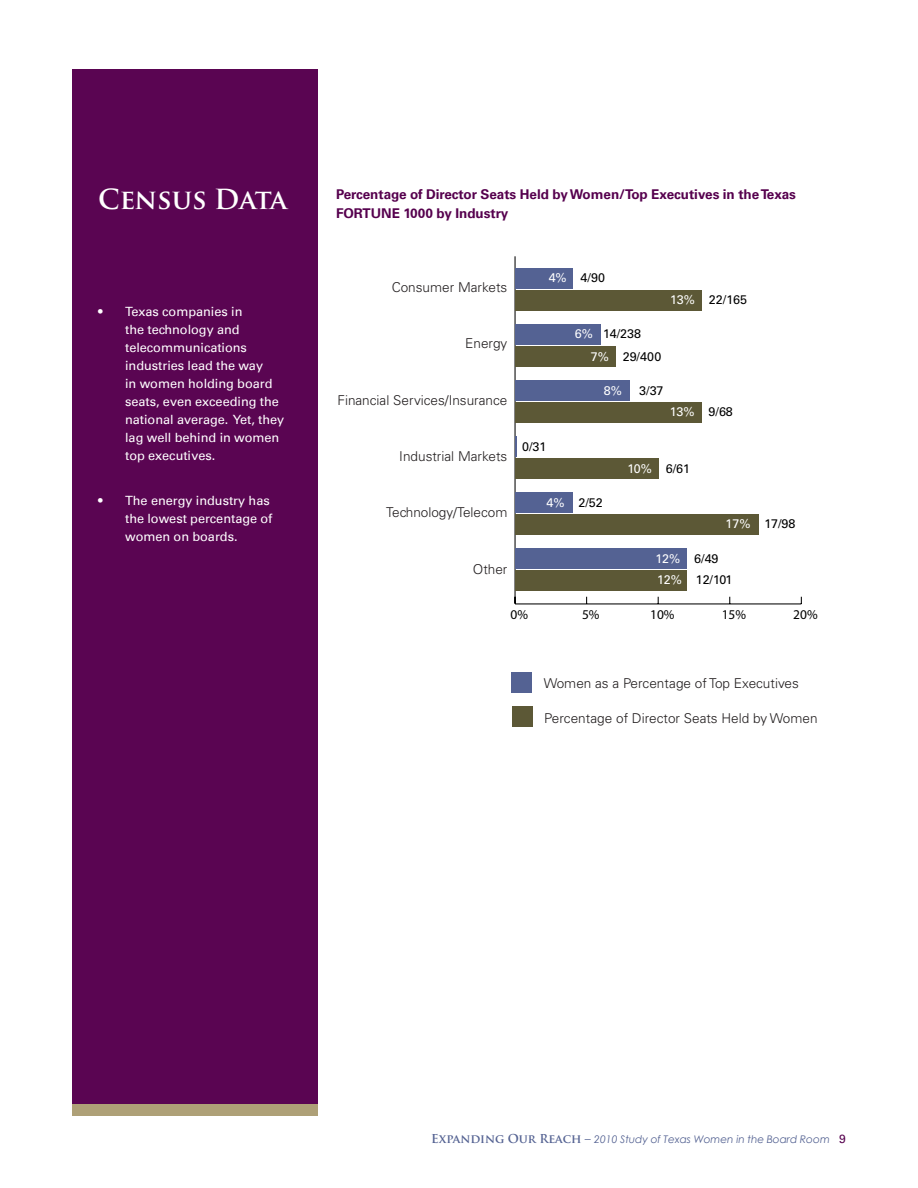
<style>
.page{position:relative;width:918px;height:1188px;background:#fff}
.page>*{position:absolute;margin:0;border:0;box-sizing:border-box;transform-origin:0 0}
.t1{font:700 27px "Trajan Pro";letter-spacing:-.005em;color:#fff}
.t2{font:300 13.5px "Univers 45";color:#231f20}
.t3{font:700 13.5px/19.5px "Univers 65";letter-spacing:-.005em;color:#56004e}
.t4{font:13.35px "Myriad";color:#000}
.t5{font:12.75px/18px "Univers 55 Roman";letter-spacing:-.005em;color:#fff}
.t6{font:12.45px/23px "Univers 55 Roman";color:#000}
.t7{font:12.45px "Univers 55 Roman";color:#fff}
.t8{font:italic 10.5px "Century Gothic";letter-spacing:-.005em;color:#546292}
.s1{color:#fff}
.s2{font-family:"Trajan Pro";font-weight:700;font-style:normal;font-size:12px}
.s3{font-family:"Univers 55 Roman";font-style:normal;font-size:12px;color:#56004e}
</style>
<div class="page">
<div style="left:72px;top:70px;width:246px;height:1036px;background:#5a0552"></div>
<div style="left:72px;top:1105px;width:246px;height:11px;background:#aea077"></div>
<hr style="left:515px;top:603px;width:286px;height:1px;background:#000">
<hr style="left:515px;top:256px;width:1px;height:347px;background:#000">
<div style="left:516px;top:290px;width:186px;height:21px;background:#5c5836"></div>
<div style="left:516px;top:346px;width:100px;height:21px;background:#5c5836"></div>
<div style="left:516px;top:402px;width:186px;height:21px;background:#5c5836"></div>
<div style="left:516px;top:458px;width:143px;height:21px;background:#5c5836"></div>
<div style="left:516px;top:514px;width:243px;height:21px;background:#5c5836"></div>
<div style="left:516px;top:570px;width:171px;height:21px;background:#5c5836"></div>
<div style="left:516px;top:269px;width:57px;height:20px;background:#546293"></div>
<div style="left:516px;top:325px;width:85px;height:20px;background:#546293"></div>
<div style="left:516px;top:381px;width:114px;height:20px;background:#546293"></div>
<svg style="left:516px;top:437px;width:1px;height:20px"></svg>
<div style="left:516px;top:493px;width:57px;height:20px;background:#546293"></div>
<div style="left:516px;top:549px;width:171px;height:20px;background:#546293"></div>
<div style="left:512px;top:672px;width:20px;height:20px;background:#546293"></div>
<div style="left:512px;top:707px;width:21px;height:20px;background:#5c5836"></div>
<h1 class="t1" style="left:98px;top:182px;width:191px">Census Data</h1>
<p class="t5" style="left:125px;top:302px;width:161px;text-indent:-27px">• Texas companies in<br>the technology and telecommunications industries lead the way<br>in women holding board seats, even exceeding the national average. Yet, they lag well behind in women top executives.</p>
<p class="t5" style="left:125px;top:491px;width:149px;text-indent:-27px">• The energy industry has the lowest percentage of women on boards.</p>
<p class="t3" style="left:336px;top:184px;width:462px">Percentage of Director Seats Held by Women/Top Executives in the Texas<br>FORTUNE 1000 by Industry</p>
<p class="t2" style="left:392px;top:279px;width:117px">Consumer Markets</p>
<p class="t2" style="left:465px;top:336px;width:44px">Energy</p>
<p class="t2" style="left:337px;top:392px;width:171px">Financial Services/Insurance</p>
<p class="t2" style="left:399px;top:448px;width:110px">Industrial Markets</p>
<p class="t2" style="left:386px;top:504px;width:123px">Technology/Telecom</p>
<p class="t2" style="left:473px;top:561px;width:36px">Other</p>
<p class="t6" style="left:549px;top:266px;width:58px"><span class="s1">4%</span> 4/90</p>
<p class="t6" style="left:670px;top:288px;width:78px"><span class="s1">13%</span> 22/165</p>
<p class="t6" style="left:591px;top:323px;width:72px;text-indent:-16px"><span class="s1">6%</span> 14/238<br><span class="s1">7%</span> 29/400</p>
<p class="t7" style="left:604px;top:383px;width:20px">8%</p>
<p class="t6" style="left:639px;top:379px;width:26px">3/37</p>
<p class="t6" style="left:670px;top:401px;width:65px"><span class="s1">13%</span> 9/68</p>
<p class="t6" style="left:522px;top:435px;width:26px">0/31</p>
<p class="t6" style="left:547px;top:491px;width:58px"><span class="s1">4%</span> 2/52</p>
<p class="t6" style="left:628px;top:457px;width:64px"><span class="s1">10%</span> 6/61</p>
<p class="t6" style="left:726px;top:512px;width:71px"><span class="s1">17%</span> 17/98</p>
<p class="t6" style="left:656px;top:549px;width:79px;line-height:20.7px"><span class="s1">12%</span> 6/49<br><span class="s1">12%</span> 12/101</p>
<p class="t4" style="left:510px;top:607px;width:19px">0%</p>
<p class="t4" style="left:582px;top:607px;width:19px">5%</p>
<p class="t4" style="left:650px;top:607px;width:26px">10%</p>
<p class="t4" style="left:722px;top:607px;width:26px">15%</p>
<p class="t4" style="left:793px;top:607px;width:26px">20%</p>
<p class="t2" style="left:544px;top:675px;width:257px">Women as a Percentage of Top Executives</p>
<p class="t2" style="left:544px;top:710px;width:275px">Percentage of Director Seats Held by Women</p>
<p class="t8" style="left:431px;top:1132px;width:416px"><span class="s2">Expanding Our Reach –</span> 2010 Study of Texas Women in the Board Room <span class="s3">9</span></p>
</div>
